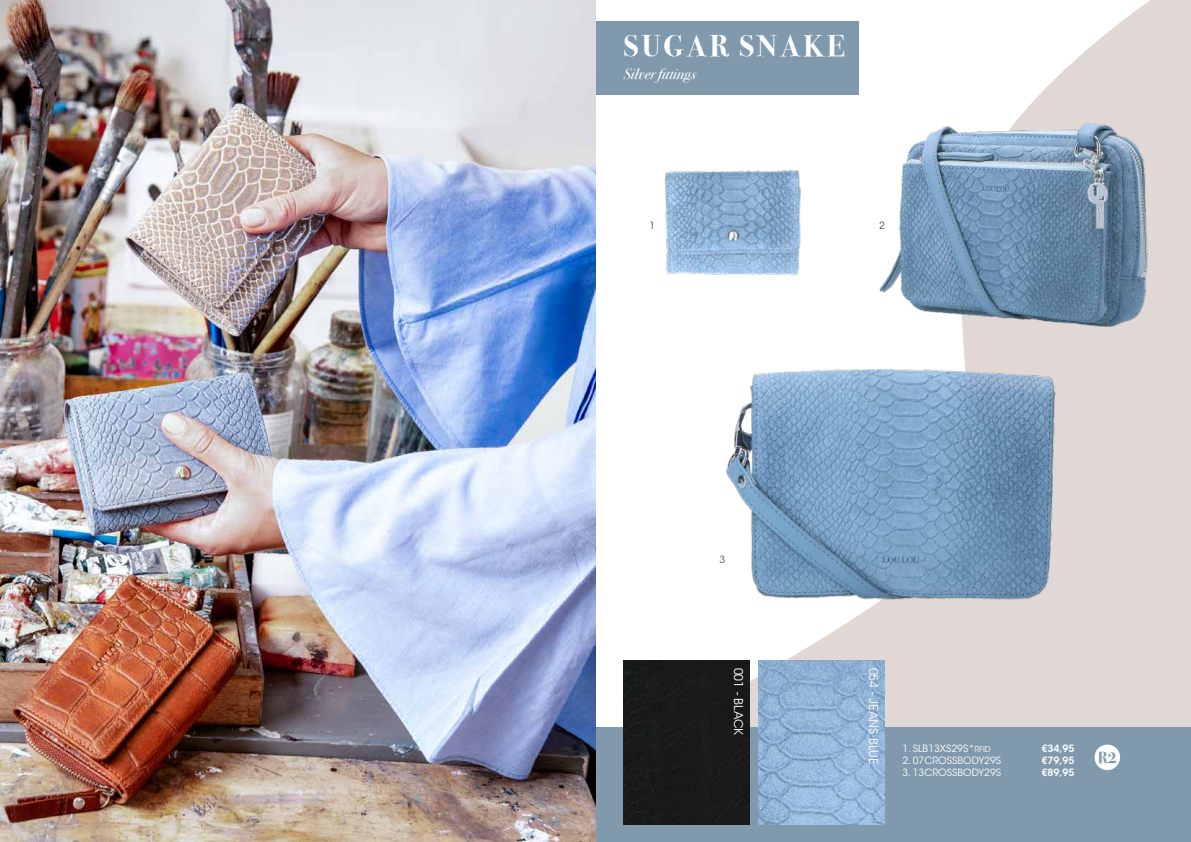
<style>
.page{position:relative;width:1191px;height:842px;background:#fff}
.page>*{position:absolute;margin:0;border:0;box-sizing:border-box;transform-origin:0 0}
.t1{font:700 30px "Bodoni Svty Two ITCTT";letter-spacing:.1em;color:#fff}
.t2{font:700 16px "Bodoni Svty Two ITCTT";color:#8199ad}
.t3{font:italic 15px "Bodoni Svty Two ITCTT";color:#fff}
.t4{font:12px "ITC Avant Garde Std";color:#f9faf7}
.t5{font:10px "ITC Avant Garde Std";color:#f9faf7}
.t6{font:600 10px/12px "ITC Avant Garde Std";color:#f9faf7;text-align:justify}
.t7{font:10px "ITC Avant Garde Std";color:#52565f}
.s1{font-size:8px}
</style>
<div class="page">
<svg style="left:595px;top:0;width:596px;height:728px"></svg>
<div style="left:595px;top:728px;width:596px;height:114px;background:#8199ad"></div>
<div style="left:595px;top:21px;width:264px;height:74px;background:#8199ad"></div>
<img style="left:759px;top:661px;width:125px;height:164px">
<div style="left:624px;top:661px;width:125px;height:164px;background:#191919"></div>
<div style="left:1094px;top:744px;width:26px;height:26px;background:#fff;border-radius:50%"></div>
<img style="left:878px;top:121px;width:273px;height:209px">
<img style="left:725px;top:366px;width:333px;height:237px">
<img style="left:662px;top:165px;width:143px;height:114px">
<img style="left:0;top:0;width:595px;height:842px">
<h1 class="t1" style="left:624px;top:21px;width:223px">SUGAR SNAKE</h1>
<h3 class="t3" style="left:624px;top:61px;width:74px">Silver fittings</h3>
<p class="t7" style="left:649px;top:220px;width:7px">1</p>
<p class="t7" style="left:879px;top:220px;width:7px">2</p>
<p class="t7" style="left:719px;top:553px;width:7px">3</p>
<p class="t4" style="left:745px;top:667px;width:69px;rotate:90deg">001 - BLACK</p>
<p class="t4" style="left:880px;top:667px;width:99px;rotate:90deg">054 - JEANS BLUE</p>
<p class="t5" style="left:902px;top:742px;width:90px">1. SLB13XS29S*<span class="s1">RFID</span></p>
<p class="t5" style="left:902px;top:754px;width:100px">2. 07CROSSBODY29S</p>
<p class="t5" style="left:902px;top:766px;width:100px">3. 13CROSSBODY29S</p>
<p class="t6" style="left:1041px;top:742px;width:34px">€34,95 €79,95 €89,95</p>
<h2 class="t2" style="left:1097px;top:744px;width:21px">R2</h2>
</div>
